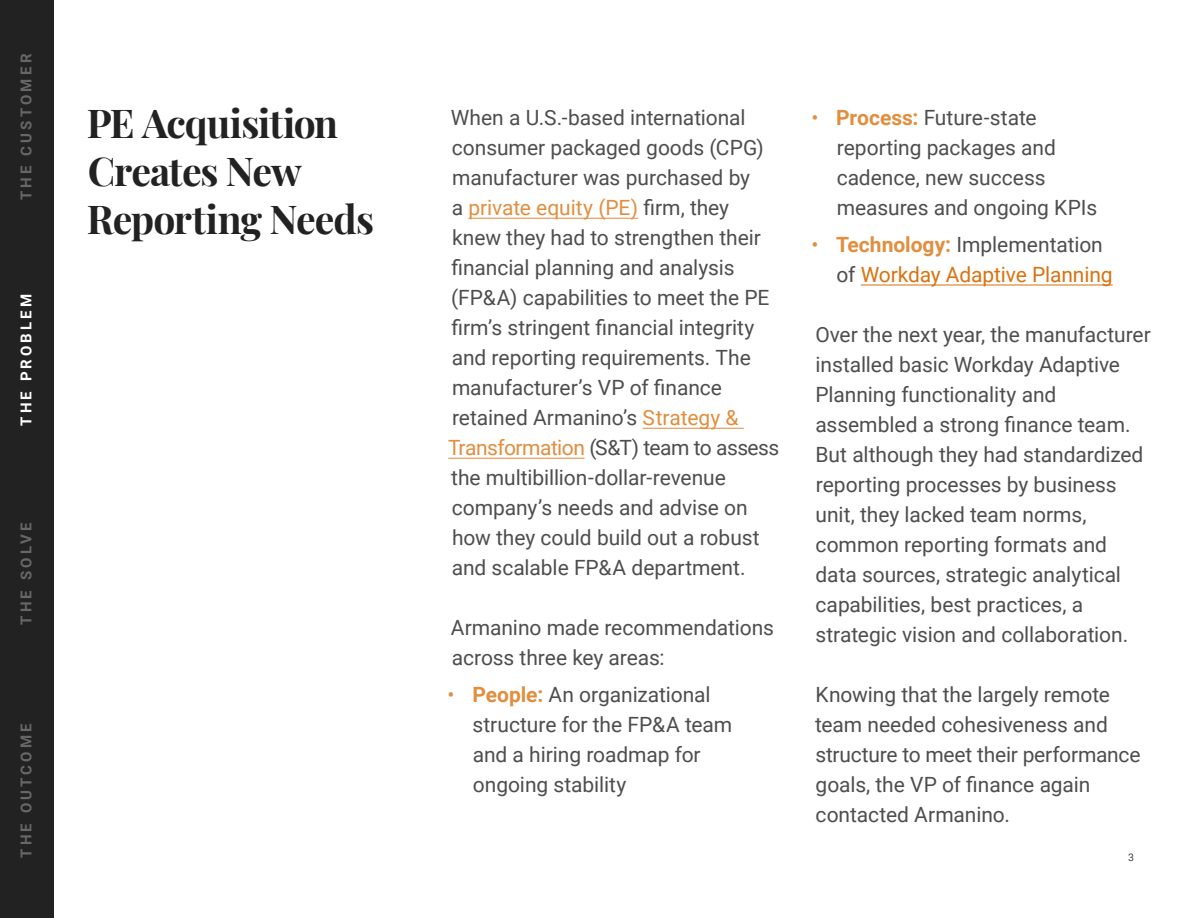
<style>
.page{position:relative;width:1188px;height:918px;background:#fff}
.page>*{position:absolute;margin:0;border:0;box-sizing:border-box;transform-origin:0 0}
.t1{font:39px/48px "Playfair Display";letter-spacing:-.025em;color:#222}
.t2{font:21px/30px "Roboto";letter-spacing:-.005em;color:#4e4e4e}
.t3{font:21px/30px "Roboto";letter-spacing:-.005em;color:#da720f}
.t4{font:700 15px "Roboto";letter-spacing:.215em;color:#666766}
.t5{font:700 15px "Roboto";letter-spacing:.21em;color:#fff}
.t6{font:10.5px "Roboto";color:#404040}
.s1{color:#e18e3f}
.s2{font-weight:700;color:#e18e3f}
.s3{color:#4e4e4e}
</style>
<div class="page">
<hr style="left:468px;top:218px;width:170px;height:1px;background:#e18e3f">
<hr style="left:643px;top:428px;width:101px;height:1px;background:#e18e3f">
<hr style="left:448px;top:458px;width:137px;height:1px;background:#e18e3f">
<hr style="left:861px;top:284px;width:252px;height:2px;background:#da720f">
<div style="left:0;top:0;width:54px;height:918px;background:#222"></div>
<p class="t4" style="left:16px;top:200px;width:148px;rotate:-90deg">THE CUSTOMER</p>
<p class="t5" style="left:16px;top:426px;width:134px;rotate:-90deg">THE PROBLEM</p>
<p class="t4" style="left:16px;top:625px;width:104px;rotate:-90deg">THE SOLVE</p>
<p class="t4" style="left:16px;top:858px;width:136px;rotate:-90deg">THE OUTCOME</p>
<h1 class="t1" style="left:87px;top:96px;width:289px">PE Acquisition<br>Creates New<br>Reporting Needs</h1>
<p class="t2" style="left:448px;top:102px;width:333px">When a U.S.-based international consumer packaged goods (CPG) manufacturer was purchased by<br>a <span class="s1">private equity (PE)</span> firm, they knew they had to strengthen their financial planning and analysis (FP&amp;A) capabilities to meet the PE firm’s stringent financial integrity and reporting requirements. The manufacturer’s VP of finance retained Armanino’s <span class="s1">Strategy &amp;<br>Transformation</span> (S&amp;T) team to assess the multibillion-dollar-revenue company’s needs and advise on how they could build out a robust and scalable FP&amp;A department.</p>
<p class="t2" style="left:451px;top:612px;width:325px">Armanino made recommendations across three key areas:</p>
<p class="t2" style="left:473px;top:679px;width:261px;text-indent:-25px"><span class="s1">•</span> <span class="s2">People:</span> An organizational structure for the FP&amp;A team and a hiring roadmap for ongoing stability</p>
<p class="t2" style="left:837px;top:102px;width:262px;text-indent:-25px"><span class="s1">•</span> <span class="s2">Process:</span> Future-state reporting packages and cadence, new success measures and ongoing KPIs</p>
<p class="t3" style="left:837px;top:229px;width:278px;text-indent:-25px"><span class="s1">•</span> <span class="s2">Technology:</span> <span class="s3">Implementation of</span> Workday Adaptive Planning</p>
<p class="t2" style="left:815px;top:319px;width:337px">Over the next year, the manufacturer installed basic Workday Adaptive Planning functionality and assembled a strong finance team.<br>But although they had standardized reporting processes by business unit, they lacked team norms, common reporting formats and data sources, strategic analytical capabilities, best practices, a strategic vision and collaboration.</p>
<p class="t2" style="left:815px;top:679px;width:327px">Knowing that the largely remote team needed cohesiveness and structure to meet their performance goals, the VP of finance again contacted Armanino.</p>
<p class="t6" style="left:1128px;top:850px;width:7px">3</p>
</div>
